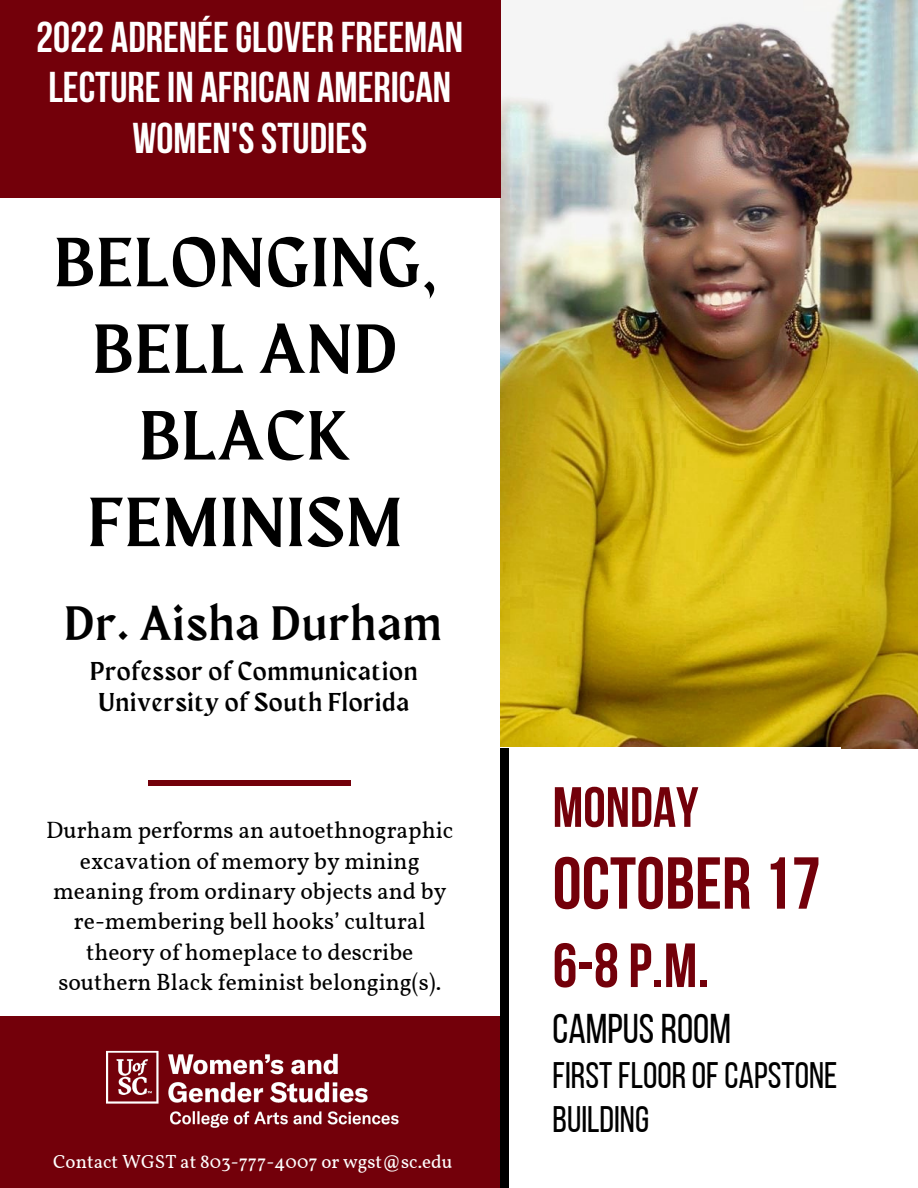
<style>
.page{position:relative;width:918px;height:1188px;background:#fff}
.page>*{position:absolute;margin:0;border:0;box-sizing:border-box;transform-origin:0 0}
.t1{font:700 73.35px "Bebas Neue";color:#73000a}
.t2{font:69.6px/86.7px "Maragsa Display";letter-spacing:.05em;color:#000;text-align:center}
.t3{font:700 62.25px "Bebas Neue";color:#73000a}
.t4{font:700 56.7px "Bebas Neue";color:#73000a}
.t5{font:48.15px "Maragsa Display";letter-spacing:.05em;color:#000}
.t6{font:700 42.9px/50.7px "Bebas Neue";color:#fff;text-align:center}
.t7{font:41.4px "Bebas Neue";color:#000}
.t8{font:36.9px/43.5px "Bebas Neue";color:#000}
.t9{font:25.8px/31.5px "Maragsa Display";letter-spacing:.05em;color:#000;text-align:center}
.t10{font:23.55px/30.3px "Vollkorn";color:#000;text-align:center}
.t11{font:18.9px "Vollkorn";color:#fff}
</style>
<div class="page">
<img style="left:500px;top:0;width:418px;height:748px">
<div style="left:0;top:1016px;width:501px;height:172px;background:#73000a"></div>
<div style="left:149px;top:781px;width:202px;height:5px;background:#73000a"></div>
<img style="left:106px;top:1050px;width:293px;height:78px">
<div style="left:500px;top:748px;width:9px;height:440px;background:#000"></div>
<div style="left:0;top:0;width:501px;height:198px;background:#73000a"></div>
<h3 class="t6" style="left:36px;top:16px;width:428px">2022 ADRENÉEGLOVER FREEMAN<br>LECTUREIN AFRICAN AMERICAN<br>WOMEN'SSTUDIES</h3>
<h2 class="t2" style="left:55px;top:224px;width:381px">BELONGING,<br>BELL AND<br>BLACK<br>FEMINISM</h2>
<h3 class="t5" style="left:65px;top:603px;width:378px">Dr. Aisha Durham</h3>
<p class="t9" style="left:90px;top:657px;width:328px">Professor of Communication<br>University of South Florida</p>
<p class="t10" style="left:46px;top:817px;width:409px">Durham performs an autoethnographic excavation of memory by mining meaning from ordinary objects and by re-membering bell hooks’ cultural theory of homeplace to describe southern Black feminist belonging(s).</p>
<p class="t11" style="left:53px;top:1150px;width:401px">Contact WGST at 803-777-4007 or wgst@sc.edu</p>
<h3 class="t4" style="left:553px;top:784px;width:147px">MONDAY</h3>
<h1 class="t1" style="left:553px;top:854px;width:270px">OCTOBER 17</h1>
<h3 class="t3" style="left:553px;top:940px;width:158px">6-8 P.M.</h3>
<h3 class="t7" style="left:553px;top:1012px;width:180px">CAMPUSROOM</h3>
<h3 class="t8" style="left:553px;top:1057px;width:286px">FIRSTFLOOROFCAPSTONE<br>BUILDING</h3>
</div>
